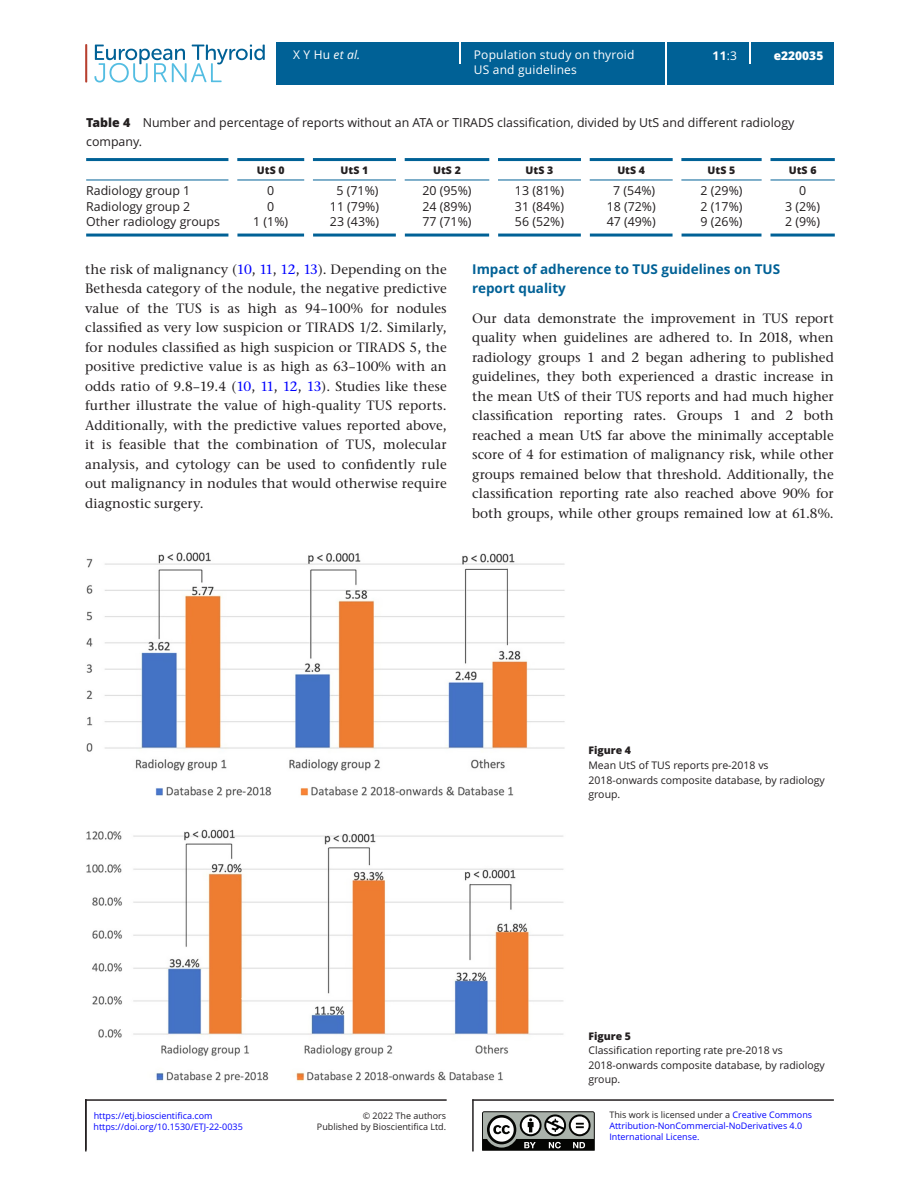
<style>
.page{position:relative;width:919px;height:1187px;background:#fff}
.page>*{position:absolute;margin:0;border:0;box-sizing:border-box;transform-origin:0 0}
.TXI{font:500 13.5px/19.5px "Stone Serif ITC Pro";letter-spacing:.01em;color:#231f20;text-align:justify}
.TXT{font:500 13.5px/19.5px "Stone Serif ITC Pro";color:#231f20;text-align:justify}
.t1{font:700 13.5px/19.5px "Open Sans";color:#006196}
.TC{font:12.3px/19.5px "Open Sans";color:#231f20}
.TB{font:12.3px "Open Sans";color:#231f20}
.TB_Bot_Rule{font:12.3px "Open Sans";color:#231f20}
.t2{font:12px "Open Sans";letter-spacing:.015em;color:#fff}
.t3{font:italic 12px "Open Sans";color:#fff}
.t4{font:800 12px "Open Sans";color:#fff}
.t5{font:700 12px "Open Sans";color:#fff}
.FC{font:10.5px/14.7px "Open Sans";color:#231f20}
.TCH{font:800 10.5px "Open Sans";color:#231f20}
.FC-2{font:800 10.5px "Open Sans";color:#231f20}
.t6{font:9px/11.2px "Open Sans";color:#00f}
.t7{font:9px "Open Sans";color:#231f20}
.s1{font-style:normal}
.s2{font-weight:400}
.s3{font-weight:800}
.s4{color:#00f}
.s5{color:#231f20}
</style>
<div class="page">
<div style="left:276px;top:42px;width:557px;height:43px;background:#006196"></div>
<svg style="left:94px;top:45px;width:171px;height:37px"></svg>
<hr style="left:85px;top:44px;width:2px;height:39px;background:#b7402f">
<svg style="left:459px;top:42px;width:1px;height:22px"></svg>
<hr style="left:665px;top:42px;width:1px;height:43px;background:#fff">
<svg style="left:749px;top:42px;width:1px;height:22px"></svg>
<hr style="left:86px;top:158px;width:142px;height:3px;background:#006196">
<hr style="left:86px;top:180px;width:142px;height:1px;background:#006196">
<hr style="left:237px;top:158px;width:67px;height:3px;background:#006196">
<hr style="left:237px;top:180px;width:67px;height:1px;background:#006196">
<hr style="left:313px;top:158px;width:83px;height:3px;background:#006196">
<hr style="left:313px;top:180px;width:83px;height:1px;background:#006196">
<hr style="left:404px;top:158px;width:85px;height:3px;background:#006196">
<hr style="left:404px;top:180px;width:85px;height:1px;background:#006196">
<hr style="left:498px;top:158px;width:83px;height:3px;background:#006196">
<hr style="left:498px;top:180px;width:83px;height:1px;background:#006196">
<hr style="left:589px;top:158px;width:83px;height:3px;background:#006196">
<hr style="left:589px;top:180px;width:83px;height:1px;background:#006196">
<hr style="left:681px;top:158px;width:80px;height:3px;background:#006196">
<hr style="left:681px;top:180px;width:80px;height:1px;background:#006196">
<hr style="left:770px;top:158px;width:64px;height:3px;background:#006196">
<hr style="left:770px;top:180px;width:64px;height:1px;background:#006196">
<hr style="left:86px;top:233px;width:142px;height:3px;background:#006196">
<hr style="left:237px;top:233px;width:67px;height:3px;background:#006196">
<hr style="left:313px;top:233px;width:83px;height:3px;background:#006196">
<hr style="left:405px;top:233px;width:84px;height:3px;background:#006196">
<hr style="left:498px;top:233px;width:83px;height:3px;background:#006196">
<hr style="left:590px;top:233px;width:82px;height:3px;background:#006196">
<hr style="left:681px;top:233px;width:80px;height:3px;background:#006196">
<hr style="left:770px;top:233px;width:64px;height:3px;background:#006196">
<img style="left:86px;top:552px;width:479px;height:246px">
<img style="left:86px;top:829px;width:478px;height:254px">
<svg style="left:482px;top:1111px;width:113px;height:40px"></svg>
<hr style="left:85px;top:1099px;width:361px;height:1px;background:#231f20">
<hr style="left:85px;top:1099px;width:2px;height:52px;background:#231f20">
<hr style="left:472px;top:1099px;width:1px;height:52px;background:#231f20">
<hr style="left:472px;top:1099px;width:361px;height:1px;background:#231f20">
<p class="t3" style="left:293px;top:47px;width:69px"><span class="s1">X Y Hu</span> et al.</p>
<p class="t2" style="left:474px;top:47px;width:162px">Population study on thyroid</p>
<p class="t5" style="left:712px;top:47px;width:26px">11<span class="s2">:3</span></p>
<p class="t4" style="left:773px;top:46px;width:51px">e220035</p>
<p class="t2" style="left:474px;top:61px;width:104px">US and guidelines</p>
<p class="TC" style="left:86px;top:112px;width:709px"><span class="s3">Table 4</span> Number and percentage of reports without an ATA or TIRADS classification, divided by UtS and different radiology company.</p>
<p class="TCH" style="left:257px;top:162px;width:29px">UtS 0</p>
<p class="TCH" style="left:340px;top:162px;width:29px">UtS 1</p>
<p class="TCH" style="left:433px;top:162px;width:29px">UtS 2</p>
<p class="TCH" style="left:525px;top:162px;width:29px">UtS 3</p>
<p class="TCH" style="left:617px;top:162px;width:29px">UtS 4</p>
<p class="TCH" style="left:707px;top:162px;width:29px">UtS 5</p>
<p class="TCH" style="left:788px;top:162px;width:29px">UtS 6</p>
<p class="TB" style="left:86px;top:182px;width:106px">Radiology group 1</p>
<p class="TB" style="left:267px;top:182px;width:9px">0</p>
<p class="TB" style="left:336px;top:182px;width:43px">5 (71%)</p>
<p class="TB" style="left:422px;top:182px;width:51px">20 (95%)</p>
<p class="TB" style="left:515px;top:182px;width:51px">13 (81%)</p>
<p class="TB" style="left:613px;top:182px;width:43px">7 (54%)</p>
<p class="TB" style="left:700px;top:182px;width:43px">2 (29%)</p>
<p class="TB" style="left:799px;top:182px;width:9px">0</p>
<p class="TB" style="left:86px;top:198px;width:106px">Radiology group 2</p>
<p class="TB" style="left:267px;top:198px;width:9px">0</p>
<p class="TB" style="left:330px;top:198px;width:51px">11 (79%)</p>
<p class="TB" style="left:422px;top:198px;width:51px">24 (89%)</p>
<p class="TB" style="left:515px;top:198px;width:51px">31 (84%)</p>
<p class="TB" style="left:606px;top:198px;width:51px">18 (72%)</p>
<p class="TB" style="left:700px;top:198px;width:43px">2 (17%)</p>
<p class="TB" style="left:785px;top:198px;width:36px">3 (2%)</p>
<p class="TB_Bot_Rule" style="left:86px;top:213px;width:135px">Other radiology groups</p>
<p class="TB_Bot_Rule" style="left:253px;top:213px;width:36px">1 (1%)</p>
<p class="TB_Bot_Rule" style="left:330px;top:213px;width:51px">23 (43%)</p>
<p class="TB_Bot_Rule" style="left:422px;top:213px;width:51px">77 (71%)</p>
<p class="TB_Bot_Rule" style="left:515px;top:213px;width:51px">56 (52%)</p>
<p class="TB_Bot_Rule" style="left:606px;top:213px;width:51px">47 (49%)</p>
<p class="TB_Bot_Rule" style="left:700px;top:213px;width:43px">9 (26%)</p>
<p class="TB_Bot_Rule" style="left:785px;top:213px;width:36px">2 (9%)</p>
<p class="TXI" style="left:85px;top:259px;width:363px">the risk of malignancy (<span class="s4">10</span>, <span class="s4">11</span>, <span class="s4">12</span>, <span class="s4">13</span>). Depending on the Bethesda category of the nodule, the negative predictive value of the TUS is as high as 94–100% for nodules classified as very low suspicion or TIRADS 1/2. Similarly, for nodules classified as high suspicion or TIRADS 5, the positive predictive value is as high as 63–100% with an odds ratio of 9.8–19.4 (<span class="s4">10</span>, <span class="s4">11</span>, <span class="s4">12</span>, <span class="s4">13</span>). Studies like these further illustrate the value of high-quality TUS reports.<br>Additionally, with the predictive values reported above, it is feasible that the combination of TUS, molecular analysis, and cytology can be used to confidently rule out malignancy in nodules that would otherwise require diagnostic surgery.</p>
<h2 class="t1" style="left:472px;top:259px;width:309px">Impact of adherence to TUS guidelines on TUS report quality</h2>
<p class="TXT" style="left:472px;top:308px;width:363px">Our data demonstrate the improvement in TUS report quality when guidelines are adhered to. In 2018, when radiology groups 1 and 2 began adhering to published guidelines, they both experienced a drastic increase in the mean UtS of their TUS reports and had much higher classification reporting rates. Groups 1 and 2 both reached a mean UtS far above the minimally acceptable score of 4 for estimation of malignancy risk, while other groups remained below that threshold. Additionally, the classification reporting rate also reached above 90% for both groups, while other groups remained low at 61.8%.</p>
<p class="FC-2" style="left:588px;top:742px;width:44px">Figure 4</p>
<p class="FC" style="left:588px;top:757px;width:238px">Mean UtS of TUS reports pre-2018 vs<br>2018-onwards composite database, by radiology group.</p>
<p class="t6" style="left:94px;top:1109px;width:120px">https://etj.bioscientifica.com</p>
<p class="t7" style="left:363px;top:1109px;width:85px">© 2022 The authors</p>
<p class="t6" style="left:93px;top:1121px;width:151px">https://doi.org/10.1530/ETJ-22-0035</p>
<p class="t7" style="left:317px;top:1120px;width:131px">Published by Bioscientifica Ltd.</p>
<p class="FC-2" style="left:588px;top:1027px;width:44px">Figure 5</p>
<p class="FC" style="left:588px;top:1042px;width:238px">Classification reporting rate pre-2018 vs<br>2018-onwards composite database, by radiology group.</p>
<p class="t6" style="left:609px;top:1108px;width:204px"><span class="s5">This work is licensed under a</span> Creative Commons<br>Attribution-NonCommercial-NoDerivatives 4.0<br>International License.</p>
</div>
